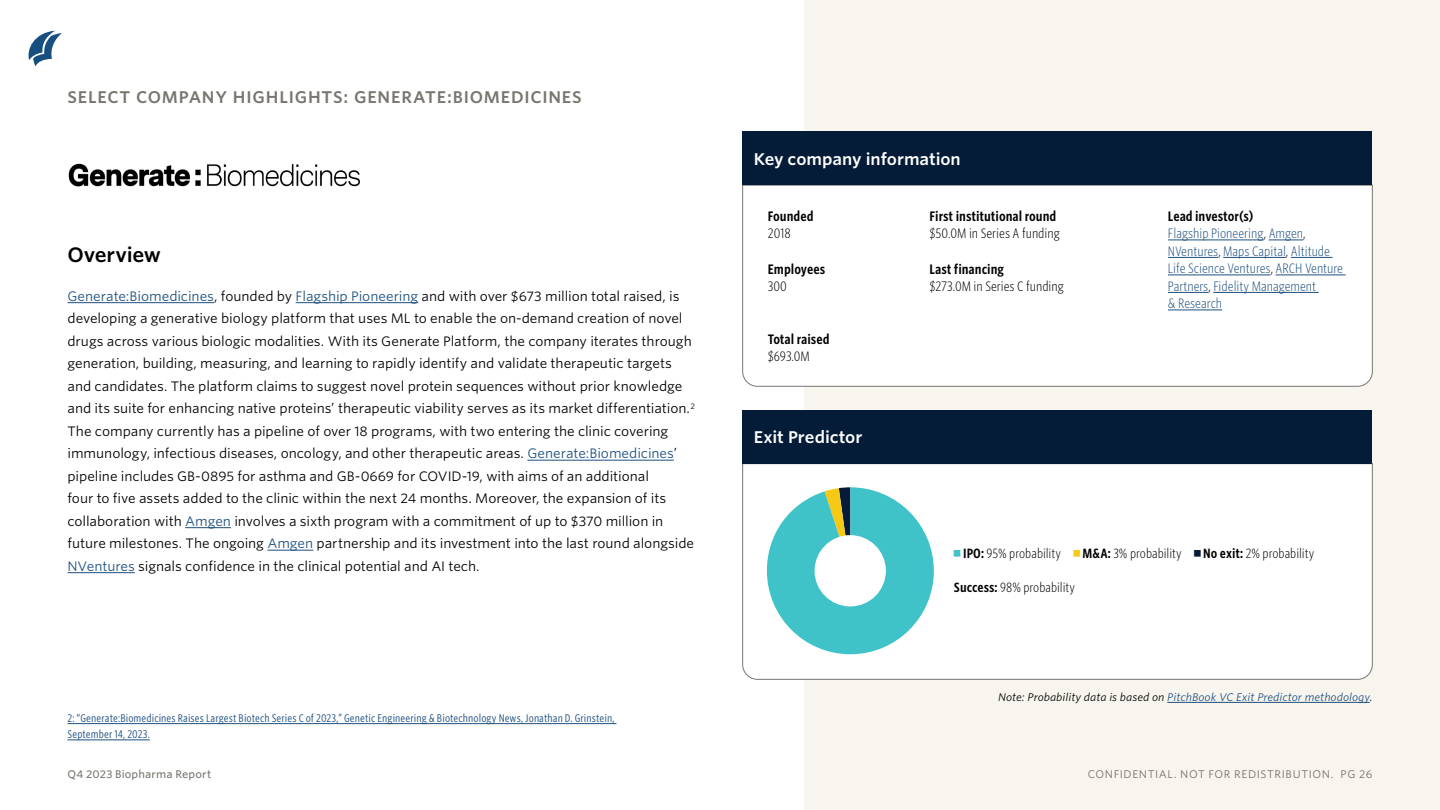
<style>
.page{position:relative;width:1440px;height:810px;background:#fff}
.page>*{position:absolute;margin:0;border:0;box-sizing:border-box;transform-origin:0 0}
.ETR_Subsection_header{font:600 20px "Whitney S Sm";letter-spacing:-.015em;color:#000}
.ETR_Section_tag{font:600 16.25px "Whitney S Sm";letter-spacing:.05em;color:#78766f}
.ETR_Chart_title{font:600 16.25px "Whitney S Sm";letter-spacing:-.005em;color:#fff}
.ETR_Body_copy{font:13.12px/22.5px "Whitney S Sm";letter-spacing:-.005em;color:#000}
.ETR_Company_highlights_body{font:300 13.12px/17.5px "Whitney Cond S Sm";color:#1d5080}
.ETR_Company_highlights_header{font:600 13.12px "Whitney Cond S Sm";color:#000}
.ETR_Company_highlights_body-2{font:300 13.12px "Whitney Cond S Sm";color:#000}
.t1{font:300 12.88px "Whitney Cond S Sm";color:#000}
.ETR_Footnote{font:10.62px/16.2px "Whitney Cond S Sm";letter-spacing:.01em;color:#1d5080}
.ETR_Source_tag{font:italic 10.62px "Whitney S Sm";color:#1d5080}
.t2{font:10.62px "Whitney S Sm";letter-spacing:.055em;color:#78766f}
.t3{font:500 10.62px "Whitney S Sm";letter-spacing:.015em;color:#78766f}
.s1{color:#1d5080}
.s2{color:#000}
.s3{font-weight:600}
</style>
<div class="page">
<svg style="left:28px;top:31px;width:34px;height:35px"></svg>
<img style="left:68px;top:163px;width:292px;height:24px">
<div style="left:804px;top:0;width:636px;height:810px;background:#f8f5ef"></div>
<hr style="left:1167px;top:702px;width:203px;height:1px;background:#1d5080">
<hr style="left:68px;top:302px;width:146px;height:1px;background:#1d5080">
<hr style="left:296px;top:302px;width:122px;height:1px;background:#1d5080">
<hr style="left:527px;top:460px;width:147px;height:1px;background:#1d5080">
<hr style="left:185px;top:527px;width:46px;height:1px;background:#1d5080">
<hr style="left:267px;top:550px;width:46px;height:1px;background:#1d5080">
<hr style="left:68px;top:572px;width:67px;height:1px;background:#1d5080">
<div style="left:742px;top:185px;width:631px;height:202px;background:#fff"></div>
<div style="left:742px;top:131px;width:630px;height:54px;background:#051c38"></div>
<div style="left:742px;top:463px;width:631px;height:217px;background:#fff"></div>
<div style="left:742px;top:410px;width:630px;height:54px;background:#051c38"></div>
<svg style="left:767px;top:487px;width:167px;height:167px"></svg>
<div style="left:815px;top:535px;width:71px;height:71px;background:#fff;border-radius:50%"></div>
<hr style="left:1168px;top:240px;width:96px;height:1px;background:#1d5080">
<hr style="left:1269px;top:240px;width:34px;height:1px;background:#1d5080">
<hr style="left:1168px;top:257px;width:50px;height:1px;background:#1d5080">
<hr style="left:1223px;top:257px;width:63px;height:1px;background:#1d5080">
<hr style="left:1291px;top:257px;width:42px;height:1px;background:#1d5080">
<hr style="left:1168px;top:275px;width:103px;height:1px;background:#1d5080">
<hr style="left:1276px;top:275px;width:70px;height:1px;background:#1d5080">
<hr style="left:1168px;top:292px;width:40px;height:1px;background:#1d5080">
<hr style="left:1213px;top:292px;width:106px;height:1px;background:#1d5080">
<hr style="left:1168px;top:310px;width:54px;height:1px;background:#1d5080">
<hr style="left:68px;top:723px;width:548px;height:1px;background:#1d5080">
<hr style="left:68px;top:740px;width:82px;height:1px;background:#1d5080">
<svg style="left:954px;top:550px;width:7px;height:6px"></svg>
<svg style="left:1073px;top:550px;width:7px;height:6px"></svg>
<svg style="left:1194px;top:550px;width:7px;height:6px"></svg>
<p class="ETR_Section_tag" style="left:68px;top:86px;width:516px">SELECT COMPANY HIGHLIGHTS: GENERATE:BIOMEDICINES</p>
<p class="ETR_Subsection_header" style="left:68px;top:241px;width:95px">Overview</p>
<p class="ETR_Body_copy" style="left:68px;top:285px;width:629px"><span class="s1">Generate:Biomedicines</span>, founded by <span class="s1">Flagship Pioneering</span> and with over $673 million total raised, is developing a generative biology platform that uses ML to enable the on-demand creation of novel drugs across various biologic modalities. With its Generate Platform, the company iterates through generation, building, measuring, and learning to rapidly identify and validate therapeutic targets and candidates. The platform claims to suggest novel protein sequences without prior knowledge and its suite for enhancing native proteins’ therapeutic viability serves as its market differentiation.<sup>2<br></sup>The company currently has a pipeline of over 18 programs, with two entering the clinic covering immunology, infectious diseases, oncology, and other therapeutic areas. <span class="s1">Generate:Biomedicines</span>’ pipeline includes GB-0895 for asthma and GB-0669 for COVID-19, with aims of an additional<br>four to five assets added to the clinic within the next 24 months. Moreover, the expansion of its collaboration with <span class="s1">Amgen</span> involves a sixth program with a commitment of up to $370 million in future milestones. The ongoing <span class="s1">Amgen</span> partnership and its investment into the last round alongside <span class="s1">NVentures</span> signals confidence in the clinical potential and AI tech.</p>
<p class="ETR_Footnote" style="left:68px;top:709px;width:548px">2: “Generate:Biomedicines Raises Largest Biotech Series C of 2023,” Genetic Engineering &amp; Biotechnology News, Jonathan D. Grinstein,<br>September 14, 2023.</p>
<p class="ETR_Chart_title" style="left:754px;top:147px;width:209px">Key company information</p>
<p class="ETR_Company_highlights_header" style="left:768px;top:207px;width:47px">Founded</p>
<p class="ETR_Company_highlights_body-2" style="left:768px;top:225px;width:25px">2018</p>
<p class="ETR_Company_highlights_header" style="left:768px;top:260px;width:59px">Employees</p>
<p class="ETR_Company_highlights_body-2" style="left:768px;top:278px;width:20px">300</p>
<p class="ETR_Company_highlights_header" style="left:768px;top:330px;width:63px">Total raised</p>
<p class="ETR_Company_highlights_body-2" style="left:768px;top:348px;width:44px">$693.0M</p>
<p class="ETR_Chart_title" style="left:754px;top:426px;width:110px">Exit Predictor</p>
<p class="ETR_Company_highlights_header" style="left:929px;top:207px;width:128px">First institutional round</p>
<p class="ETR_Company_highlights_body-2" style="left:929px;top:225px;width:132px">$50.0M in Series A funding</p>
<p class="ETR_Company_highlights_header" style="left:929px;top:260px;width:76px">Last financing</p>
<p class="ETR_Company_highlights_body-2" style="left:929px;top:278px;width:136px">$273.0M in Series C funding</p>
<p class="ETR_Company_highlights_header" style="left:1168px;top:207px;width:87px">Lead investor(s)</p>
<p class="ETR_Company_highlights_body" style="left:1168px;top:224px;width:177px">Flagship Pioneering<span class="s2">,</span> Amgen<span class="s2">,<br></span>NVentures<span class="s2">,</span> Maps Capital<span class="s2">,</span> Altitude<br>Life Science Ventures<span class="s2">,</span> ARCH Venture<br>Partners<span class="s2">,</span> Fidelity Management<br>&amp; Research</p>
<p class="t1" style="left:963px;top:545px;width:100px"><span class="s3">IPO:</span> 95% probability</p>
<p class="t1" style="left:1083px;top:545px;width:101px"><span class="s3">M&amp;A:</span> 3% probability</p>
<p class="t1" style="left:1203px;top:545px;width:113px"><span class="s3">No exit:</span> 2% probability</p>
<p class="t1" style="left:954px;top:579px;width:123px"><span class="s3">Success:</span> 98% probability</p>
<p class="ETR_Source_tag" style="left:998px;top:689px;width:376px"><span class="s2">Note: Probability data is based on</span> PitchBook VC Exit Predictor methodology<span class="s2">.</span></p>
<p class="t3" style="left:68px;top:767px;width:145px">Q4 2023 Biopharma Report</p>
<p class="t2" style="left:1088px;top:767px;width:286px">CONFIDENTIAL. NOT FOR REDISTRIBUTION. PG 26</p>
</div>
